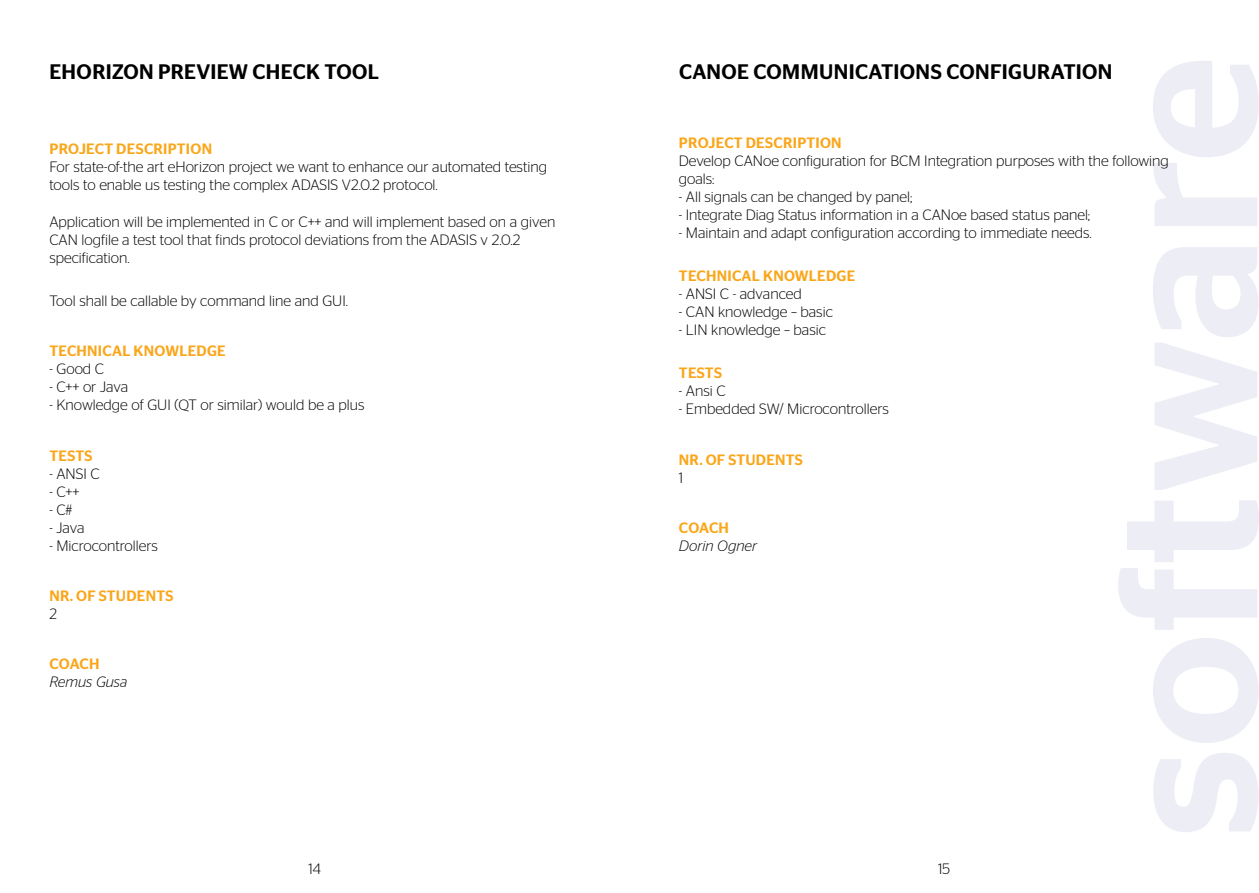
<style>
.page{position:relative;width:1259px;height:893px;background:#fff}
.page>*{position:absolute;margin:0;border:0;box-sizing:border-box;transform-origin:0 0}
.t1{font:500 21px "Continental Stag Sans";letter-spacing:.02em;color:#000}
.t2{font:300 15px/18px "Continental Stag Sans";color:#000}
.t3{font:500 15px "Continental Stag Sans";letter-spacing:.02em;color:#faa61a}
.t4{font:italic 300 15px "Continental Stag Sans";color:#000}
</style>
<div class="page">
<svg style="left:1153px;top:753px;width:105px;height:79px"></svg>
<svg style="left:1153px;top:638px;width:105px;height:105px"></svg>
<svg style="left:1118px;top:568px;width:139px;height:62px"></svg>
<svg style="left:1127px;top:500px;width:132px;height:62px"></svg>
<svg style="left:1155px;top:343px;width:102px;height:147px"></svg>
<svg style="left:1153px;top:247px;width:105px;height:90px"></svg>
<svg style="left:1154px;top:163px;width:103px;height:63px"></svg>
<svg style="left:1153px;top:61px;width:105px;height:96px"></svg>
<h1 class="t1" style="left:50px;top:59px;width:331px">EHORIZON PREVIEW CHECK TOOL</h1>
<p class="t3" style="left:49px;top:141px;width:164px">PROJECT DESCRIPTION</p>
<p class="t2" style="left:49px;top:158px;width:499px">For state-of-the art eHorizon project we want to enhance our automated testing tools to enable us testing the complex ADASIS V2.0.2 protocol.</p>
<p class="t2" style="left:49px;top:212px;width:507px">Application will be implemented in C or C++ and will implement based on a given<br>CAN logfile a test tool that finds protocol deviations from the ADASIS v 2.0.2 specification.</p>
<p class="t2" style="left:49px;top:291px;width:300px">Tool shall be callable by command line and GUI.</p>
<p class="t3" style="left:49px;top:342px;width:178px">TECHNICAL KNOWLEDGE</p>
<p class="t2" style="left:49px;top:360px;width:56px">- Good C</p>
<p class="t2" style="left:49px;top:378px;width:80px">- C++ or Java</p>
<p class="t2" style="left:49px;top:396px;width:317px">- Knowledge of GUI (QT or similar) would be a plus</p>
<p class="t3" style="left:49px;top:447px;width:45px">TESTS</p>
<p class="t2" style="left:49px;top:464px;width:52px">- ANSI C</p>
<p class="t2" style="left:49px;top:482px;width:32px">- C++</p>
<p class="t2" style="left:49px;top:500px;width:25px">- C#</p>
<p class="t2" style="left:49px;top:518px;width:37px">- Java</p>
<p class="t2" style="left:49px;top:536px;width:110px">- Microcontrollers</p>
<p class="t3" style="left:49px;top:587px;width:125px">NR. OF STUDENTS</p>
<p class="t2" style="left:49px;top:604px;width:9px">2</p>
<p class="t3" style="left:49px;top:655px;width:51px">COACH</p>
<p class="t4" style="left:49px;top:674px;width:79px">Remus Gusa</p>
<h1 class="t1" style="left:679px;top:60px;width:435px">CANOE COMMUNICATIONS CONFIGURATION</h1>
<p class="t3" style="left:679px;top:134px;width:164px">PROJECT DESCRIPTION</p>
<p class="t2" style="left:679px;top:151px;width:491px">Develop CANoe configuration for BCM Integration purposes with the following goals:</p>
<p class="t2" style="left:679px;top:187px;width:235px">- All signals can be changed by panel;</p>
<p class="t2" style="left:679px;top:205px;width:413px">- Integrate Diag Status information in a CANoe based status panel;</p>
<p class="t2" style="left:679px;top:223px;width:414px">- Maintain and adapt configuration according to immediate needs.</p>
<p class="t3" style="left:679px;top:267px;width:178px">TECHNICAL KNOWLEDGE</p>
<p class="t2" style="left:679px;top:284px;width:124px">- ANSI C - advanced</p>
<p class="t2" style="left:679px;top:302px;width:156px">- CAN knowledge – basic</p>
<p class="t2" style="left:679px;top:320px;width:149px">- LIN knowledge – basic</p>
<p class="t3" style="left:679px;top:364px;width:45px">TESTS</p>
<p class="t2" style="left:679px;top:382px;width:48px">- Ansi C</p>
<p class="t2" style="left:679px;top:400px;width:211px">- Embedded SW/ Microcontrollers</p>
<p class="t3" style="left:679px;top:451px;width:125px">NR. OF STUDENTS</p>
<p class="t2" style="left:679px;top:468px;width:6px">1</p>
<p class="t3" style="left:679px;top:519px;width:51px">COACH</p>
<p class="t4" style="left:679px;top:537px;width:80px">Dorin Ogner</p>
<p class="t2" style="left:308px;top:860px;width:14px">14</p>
<p class="t2" style="left:938px;top:860px;width:13px">15</p>
</div>
